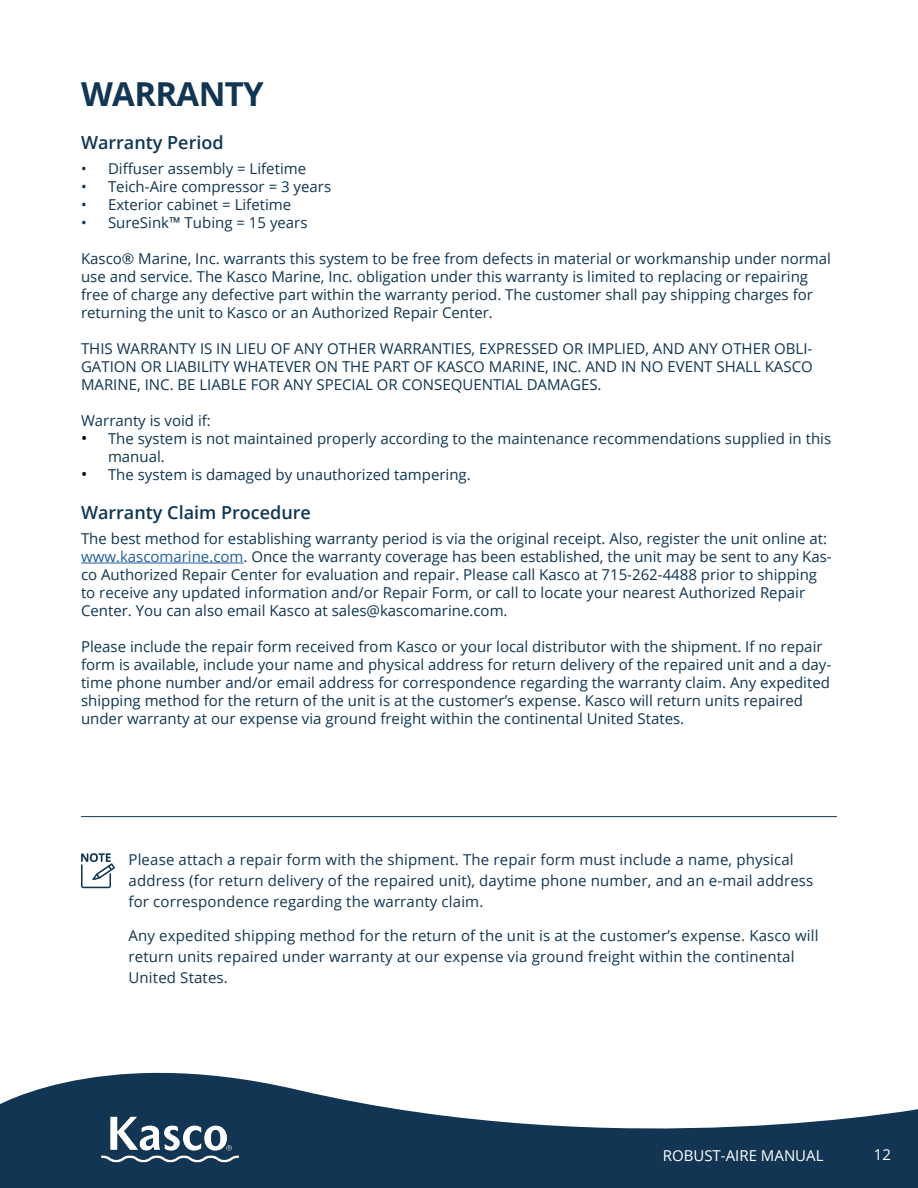
<style>
.page{position:relative;width:918px;height:1188px;background:#fff}
.page>*{position:absolute;margin:0;border:0;box-sizing:border-box;transform-origin:0 0}
.t1{font:700 33px "Open Sans";letter-spacing:-.02em;color:#113552}
.t2{font:600 18px "Open Sans";color:#103552}
.t3{font:15px/18px "Open Sans";color:#103552}
.t4{font:15px/21px "Open Sans";letter-spacing:.01em;color:#113552}
.t5{font:15px "Open Sans";color:#fff}
.s1{font-size:16.5px;color:#000}
.s2{color:#215e9e}
</style>
<div class="page">
<svg style="left:0;top:1072px;width:918px;height:116px;fill:#113552"></svg>
<img style="left:101px;top:1113px;width:137px;height:53px">
<hr style="left:81px;top:563px;width:163px;height:1px;background:#215e9e">
<svg style="left:81px;top:853px;width:34px;height:35px"></svg>
<hr style="left:81px;top:816px;width:756px;height:1px;background:#113552">
<h1 class="t1" style="left:81px;top:71px;width:184px">WARRANTY</h1>
<p class="t2" style="left:81px;top:130px;width:144px">Warranty Period</p>
<p class="t3" style="left:81px;top:159px;width:227px">• Diffuser assembly = Lifetime</p>
<p class="t3" style="left:81px;top:177px;width:252px">• Teich-Aire compressor = 3 years</p>
<p class="t3" style="left:81px;top:195px;width:212px">• Exterior cabinet = Lifetime</p>
<p class="t3" style="left:81px;top:213px;width:228px">• SureSink™ Tubing = 15 years</p>
<p class="t3" style="left:81px;top:249px;width:751px">Kasco® Marine, Inc. warrants this system to be free from defects in material or workmanship under normal use and service. The Kasco Marine, Inc. obligation under this warranty is limited to replacing or repairing free of charge any defective part within the warranty period. The customer shall pay shipping charges for returning the unit to Kasco or an Authorized Repair Center.</p>
<p class="t3" style="left:81px;top:339px;width:733px;text-align:justify">THIS WARRANTY IS IN LIEU OF ANY OTHER WARRANTIES, EXPRESSED OR IMPLIED, AND ANY OTHER OBLI-GATION OR LIABILITY WHATEVER ON THE PART OF KASCO MARINE, INC. AND IN NO EVENT SHALL KASCO MARINE, INC. BE LIABLE FOR ANY SPECIAL OR CONSEQUENTIAL DAMAGES.</p>
<p class="t3" style="left:81px;top:411px;width:131px">Warranty is void if:</p>
<p class="t3" style="left:108px;top:429px;width:725px;text-indent:-27px"><span class="s1">•</span> The system is not maintained properly according to the maintenance recommendations supplied in this manual.</p>
<p class="t3" style="left:81px;top:465px;width:391px"><span class="s1">•</span> The system is damaged by unauthorized tampering.</p>
<p class="t2" style="left:81px;top:500px;width:231px">Warranty Claim Procedure</p>
<p class="t3" style="left:81px;top:529px;width:752px">The best method for establishing warranty period is via the original receipt. Also, register the unit online at: <span class="s2">www.kascomarine.com</span>. Once the warranty coverage has been established, the unit may be sent to any Kas&shy;co Authorized Repair Center for evaluation and repair. Please call Kasco at 715-262-4488 prior to shipping to receive any updated information and/or Repair Form, or call to locate your nearest Authorized Repair Center. You can also email Kasco at sales@kascomarine.com.</p>
<p class="t3" style="left:81px;top:637px;width:752px">Please include the repair form received from Kasco or your local distributor with the shipment. If no repair form is available, include your name and physical address for return delivery of the repaired unit and a day&shy;time phone number and/or email address for correspondence regarding the warranty claim. Any expedited shipping method for the return of the unit is at the customer’s expense. Kasco will return units repaired under warranty at our expense via ground freight within the continental United States.</p>
<p class="t4" style="left:129px;top:848px;width:686px">Please attach a repair form with the shipment. The repair form must include a name, physical address (for return delivery of the repaired unit), daytime phone number, and an e-mail address for correspondence regarding the warranty claim.</p>
<p class="t4" style="left:129px;top:925px;width:692px">Any expedited shipping method for the return of the unit is at the customer’s expense. Kasco will return units repaired under warranty at our expense via ground freight within the continental<br>United States.</p>
<p class="t5" style="left:663px;top:1145px;width:162px">ROBUST-AIRE MANUAL</p>
<p class="t5" style="left:874px;top:1145px;width:19px">12</p>
</div>
